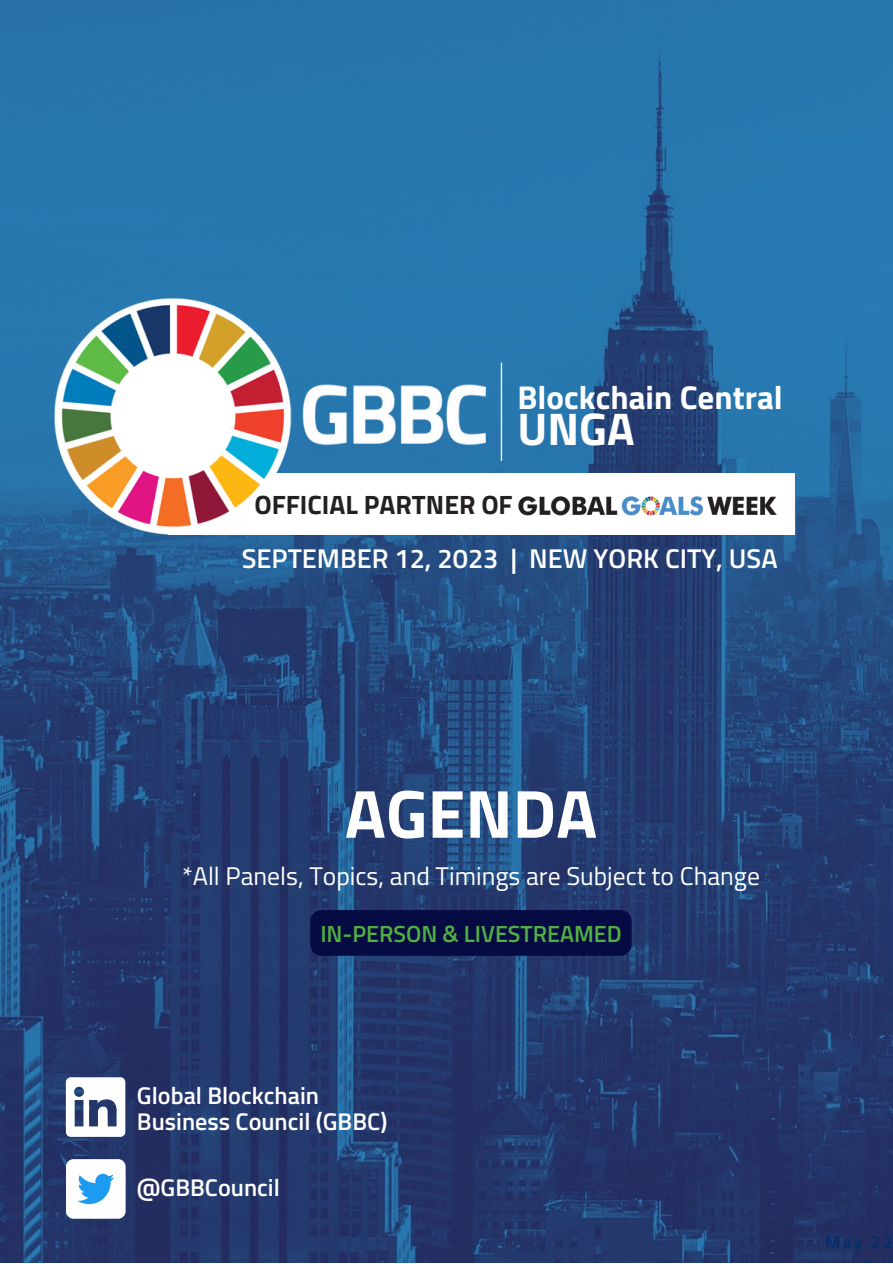
<style>
.page{position:relative;width:893px;height:1264px;background:#fff}
.page>*{position:absolute;margin:0;border:0;box-sizing:border-box;transform-origin:0 0}
.t1{font:700 68.25px "Titillium Web";color:#fff}
.t2{font:700 45.75px "Titillium Web";color:#fff}
.t3{font:700 33px "Titillium Web";color:#fff}
.t4{font:600 27.15px "Titillium Web";color:#fff}
.t5{font:700 26.55px "Titillium Web";color:#241f21}
.t6{font:25.65px "Titillium Web";color:#fff}
.t7{font:600 24.15px/25.8px "Titillium Web";color:#fff}
.t8{font:600 23.25px "Titillium Web";color:#52b041}
.t9{font:600 17.7px "Titillium Web";color:#00306f}
</style>
<div class="page">
<img style="left:0;top:0;width:892px;height:1262px">
<div style="left:168px;top:473px;width:626px;height:61px;background:#fff"></div>
<img style="left:33px;top:297px;width:574px;height:281px">
<img style="left:504px;top:490px;width:273px;height:30px">
<img style="left:297px;top:373px;width:188px;height:84px">
<hr style="left:500px;top:362px;width:2px;height:99px;background:#fff">
<svg style="left:66px;top:1077px;width:59px;height:59px"></svg>
<div style="left:66px;top:1159px;width:60px;height:59px;background:#fff;border-radius:7px"></div>
<svg style="left:77px;top:1173px;width:37px;height:30px"></svg>
<div style="left:310px;top:910px;width:321px;height:45px;background:#060b43"></div>
<p class="t3" style="left:517px;top:371px;width:267px">Blockchain Central</p>
<p class="t2" style="left:517px;top:393px;width:119px">UNGA</p>
<p class="t5" style="left:254px;top:484px;width:260px">OFFICIAL PARTNER OF</p>
<p class="t4" style="left:242px;top:537px;width:537px">SEPTEMBER 12, 2023 | NEW YORK CITY, USA</p>
<p class="t1" style="left:345px;top:760px;width:254px">AGENDA</p>
<p class="t6" style="left:182px;top:855px;width:579px">*All Panels, Topics, and Timings are Subject to Change</p>
<p class="t8" style="left:320px;top:915px;width:303px">IN-PERSON &amp; LIVESTREAMED</p>
<p class="t7" style="left:137px;top:1082px;width:252px">Global Blockchain<br>Business Council (GBBC)</p>
<p class="t7" style="left:137px;top:1174px;width:144px">@GBBCouncil</p>
<p class="t9" style="left:825px;top:1228px;width:68px">May 22</p>
</div>
